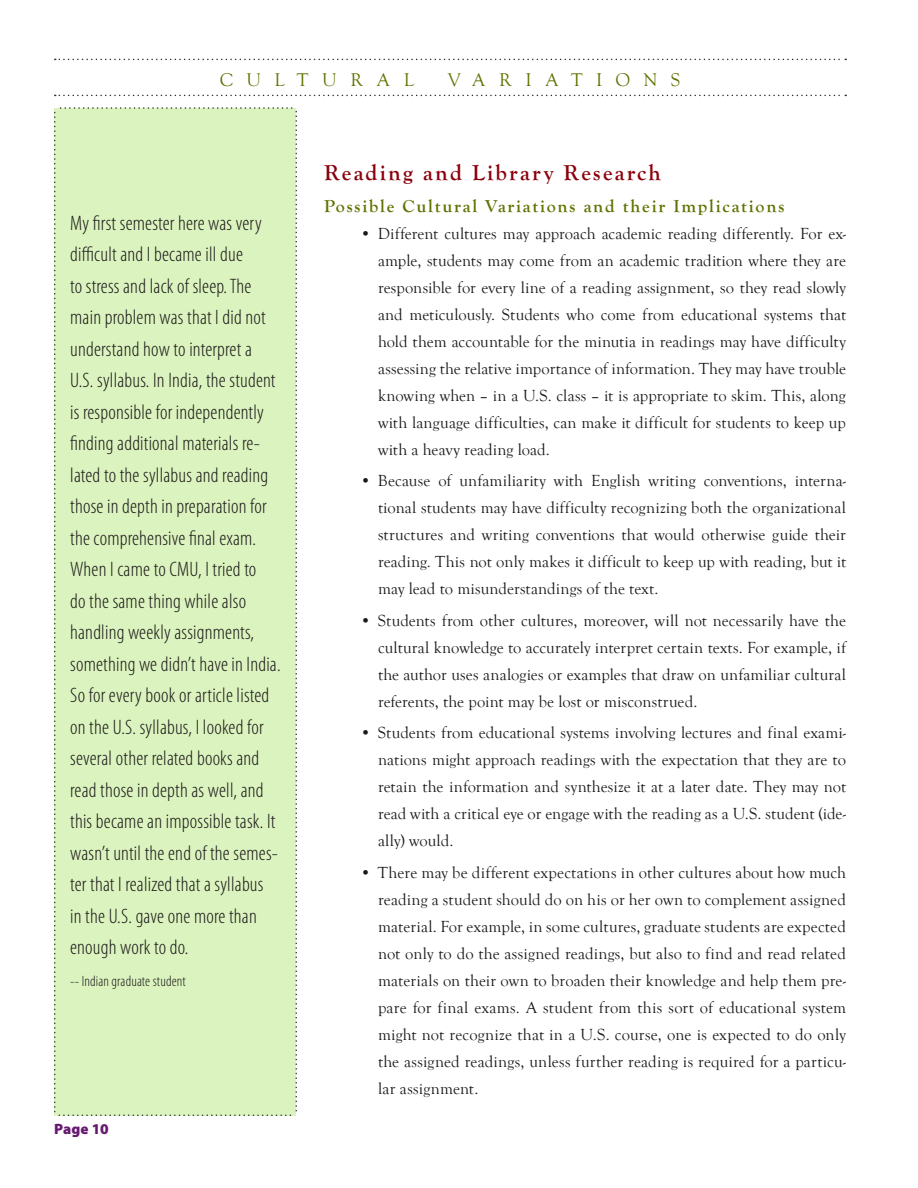
<style>
.page{position:relative;width:918px;height:1188px;background:#fff}
.page>*{position:absolute;margin:0;border:0;box-sizing:border-box;transform-origin:0 0}
.t1{font:700 22.5px "Goudy Old Style T";letter-spacing:.1em;color:#8b000c}
.t2{font:300 condensed 21px/31.5px "Myriad Pro";letter-spacing:.01em;color:#1a1818}
.t3{font:18.9px "Goudy Old Style T";letter-spacing:.71em;color:#627100}
.t4{font:700 18px "Goudy Old Style T";letter-spacing:.1em;color:#627100}
.t5{font:16.5px/27px "Goudy Old Style T";letter-spacing:.005em;color:#1a1818;text-align:justify}
.t6{font:300 condensed 15px "Myriad Pro";letter-spacing:.01em;color:#1a1818}
.t7{font:900 15px "Myriad Pro";letter-spacing:.005em;color:#661970}
</style>
<div class="page">
<svg style="left:55px;top:59px;width:791px;height:1px"></svg>
<svg style="left:55px;top:95px;width:791px;height:1px"></svg>
<div style="left:54px;top:107px;width:243px;height:1009px;background:#dbf3be"></div>
<p class="t3" style="left:220px;top:69px;width:196px">CULTURAL</p>
<p class="t3" style="left:448px;top:69px;width:234px">VARIATIONS</p>
<p class="t2" style="left:70px;top:208px;width:212px">My first semester here was very difficult and I became ill due<br>to stress and lack of sleep. The main problem was that I did not understand how to interpret a<br>U.S. syllabus. In India, the student is responsible for independently finding additional materials re&shy;lated to the syllabus and reading those in depth in preparation for the comprehensive final exam.<br>When I came to CMU, I tried to<br>do the same thing while also handling weekly assignments, something we didn’t have in India.<br>So for every book or article listed on the U.S. syllabus, I looked for several other related books and read those in depth as well, and this became an impossible task. It wasn’t until the end of the semes&shy;ter that I realized that a syllabus<br>in the U.S. gave one more than enough work to do.</p>
<p class="t6" style="left:70px;top:973px;width:117px">-- Indian graduate student</p>
<p class="t7" style="left:54px;top:1121px;width:56px">Page 10</p>
<h1 class="t1" style="left:324px;top:160px;width:338px">Reading and Library Research</h1>
<p class="t4" style="left:324px;top:196px;width:462px">Possible Cultural Variations and their Implications</p>
<p class="t5" style="left:378px;top:220px;width:470px;text-indent:-18px">• Different cultures may approach academic reading differently. For ex&shy;ample, students may come from an academic tradition where they are responsible for every line of a reading assignment, so they read slowly and meticulously. Students who come from educational systems that hold them accountable for the minutia in readings may have difficulty assessing the relative importance of information. They may have trouble knowing when – in a U.S. class – it is appropriate to skim. This, along with language difficulties, can make it difficult for students to keep up with a heavy reading load.</p>
<p class="t5" style="left:378px;top:468px;width:470px;text-indent:-18px">• Because of unfamiliarity with English writing conventions, interna&shy;tional students may have difficulty recognizing both the organizational structures and writing conventions that would otherwise guide their reading. This not only makes it difficult to keep up with reading, but it may lead to misunderstandings of the text.</p>
<p class="t5" style="left:378px;top:607px;width:470px;text-indent:-18px">• Students from other cultures, moreover, will not necessarily have the cultural knowledge to accurately interpret certain texts. For example, if the author uses analogies or examples that draw on unfamiliar cultural referents, the point may be lost or misconstrued.</p>
<p class="t5" style="left:378px;top:720px;width:470px;text-indent:-18px">• Students from educational systems involving lectures and final exami&shy;nations might approach readings with the expectation that they are to retain the information and synthesize it at a later date. They may not read with a critical eye or engage with the reading as a U.S. student (ide&shy;ally) would.</p>
<p class="t5" style="left:378px;top:859px;width:470px;text-indent:-18px">• There may be different expectations in other cultures about how much reading a student should do on his or her own to complement assigned material. For example, in some cultures, graduate students are expected not only to do the assigned readings, but also to find and read related materials on their own to broaden their knowledge and help them pre&shy;pare for final exams. A student from this sort of educational system might not recognize that in a U.S. course, one is expected to do only the assigned readings, unless further reading is required for a particu&shy;lar assignment.</p>
</div>
